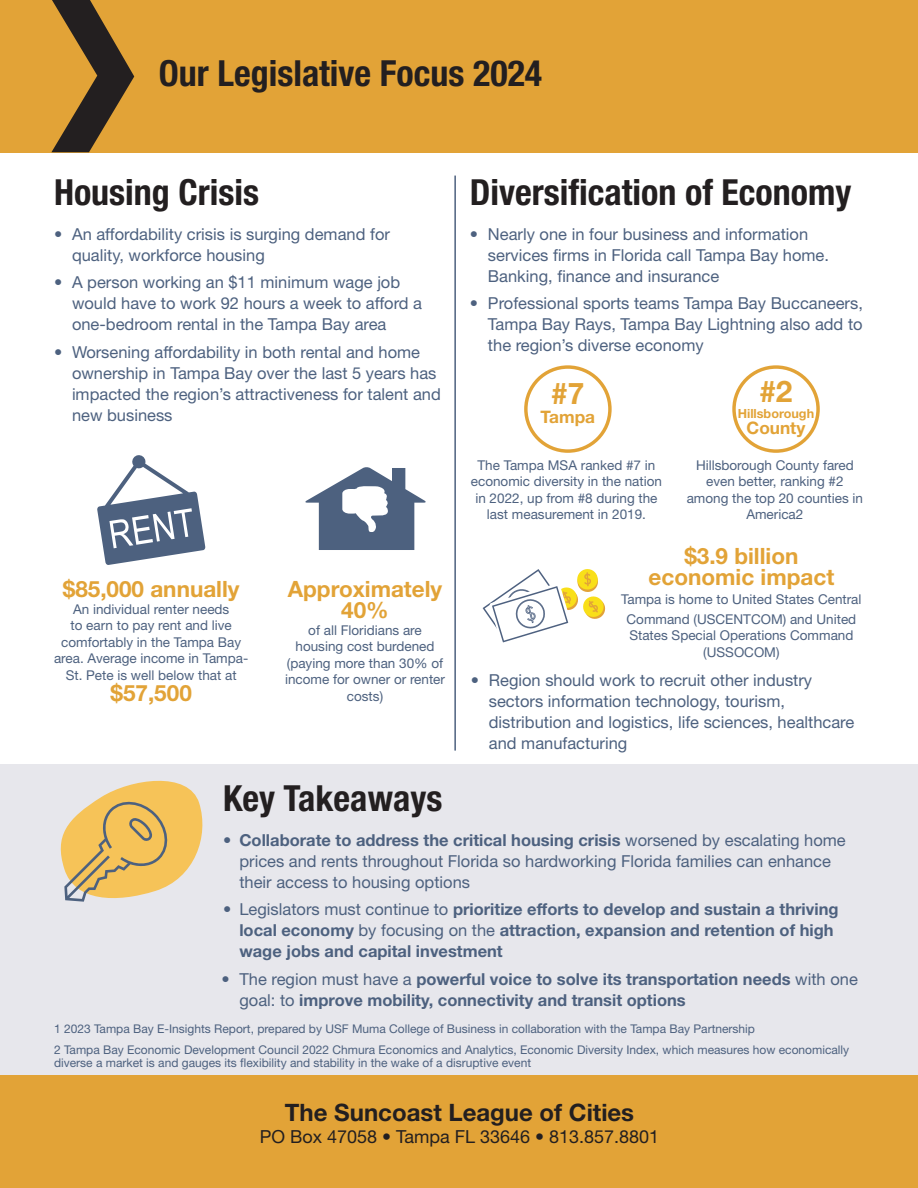
<style>
.page{position:relative;width:918px;height:1188px;background:#fff}
.page>*{position:absolute;margin:0;border:0;box-sizing:border-box;transform-origin:0 0}
.t1{font:700 condensed 36px "Helvetica Neue LT Std";color:#231f20}
.t2{font:700 29.85px "Helvetica Neue LT Std";color:#e2a337}
.t3{font:700 24px "Helvetica Neue LT Std";color:#231f20}
.t4{font:700 22.5px/21px "Helvetica Neue LT Std";color:#e2a337;text-align:center}
.t5{font:18px "Helvetica Neue LT Std";color:#231f20}
.t6{font:700 17.25px "Helvetica Neue LT Std";color:#e2a337}
.t7{font:16.5px/21px "Helvetica Neue LT Std";color:#4d617f}
.t8{font:700 16.5px/21px "Helvetica Neue LT Std";color:#4d617f}
.t9{font:13.5px/16.5px "Helvetica Neue LT Std";color:#4d617f;text-align:center}
.t10{font:700 12.6px "Helvetica Neue LT Std";color:#e2a337}
.t11{font:12px/13.5px "Helvetica Neue LT Std";color:#4d617f}
.s1{font-weight:700}
.s2{font-weight:400}
</style>
<div class="page">
<div style="left:0;top:764px;width:918px;height:321px;background:#e7e7ec"></div>
<div style="left:0;top:0;width:918px;height:152px;background:#e2a337"></div>
<svg style="left:51px;top:0;width:83px;height:152px"></svg>
<div style="left:0;top:1076px;width:918px;height:112px;background:#e2a337"></div>
<svg style="left:60px;top:780px;width:143px;height:122px"></svg>
<hr style="left:454px;top:176px;width:2px;height:575px;background:#4d617f">
<svg style="left:305px;top:467px;width:121px;height:83px"></svg>
<svg style="left:97px;top:455px;width:109px;height:110px"></svg>
<div style="left:524px;top:365px;width:88px;height:88px;border:3px solid #e2a337;border-radius:50%"></div>
<div style="left:732px;top:365px;width:88px;height:88px;border:3px solid #e2a337;border-radius:50%"></div>
<svg style="left:482px;top:569px;width:124px;height:74px"></svg>
<p class="t1" style="left:159px;top:52px;width:385px">Our Legislative Focus 2024</p>
<p class="t1" style="left:54px;top:171px;width:207px">Housing Crisis</p>
<p class="t1" style="left:470px;top:171px;width:383px">Diversification of Economy</p>
<p class="t7" style="left:72px;top:223px;width:319px;text-indent:-18px">• An affordability crisis is surging demand for quality, workforce housing</p>
<p class="t7" style="left:72px;top:272px;width:352px;text-indent:-18px">• A person working an $11 minimum wage job would have to work 92 hours a week to afford a one-bedroom rental in the Tampa Bay area</p>
<p class="t7" style="left:72px;top:342px;width:370px;text-indent:-18px">• Worsening affordability in both rental and home ownership in Tampa Bay over the last 5 years has impacted the region’s attractiveness for talent and new business</p>
<p class="t4" style="left:63px;top:578px;width:178px">$85,000 annually</p>
<p class="t9" style="left:54px;top:601px;width:196px">An individual renter needs<br>to earn to pay rent and live comfortably in the Tampa Bay area. Average income in Tampa-<br>St. Pete is well below that at</p>
<p class="t4" style="left:111px;top:682px;width:83px">$57,500</p>
<p class="t4" style="left:288px;top:578px;width:156px">Approximately<br>40%</p>
<p class="t9" style="left:285px;top:622px;width:162px">of all Floridians are housing cost burdened (paying more than 30% of income for owner or renter costs)</p>
<p class="t1" style="left:223px;top:777px;width:221px">Key Takeaways</p>
<p class="t7" style="left:488px;top:223px;width:343px;text-indent:-18px">• Nearly one in four business and information services firms in Florida call Tampa Bay home.<br>Banking, finance and insurance</p>
<p class="t7" style="left:488px;top:293px;width:376px;text-align:justify;text-indent:-18px">• Professional sports teams Tampa Bay Buccaneers, Tampa Bay Rays, Tampa Bay Lightning also add to the region’s diverse economy</p>
<p class="t2" style="left:551px;top:375px;width:35px">#7</p>
<p class="t6" style="left:541px;top:407px;width:56px">Tampa</p>
<p class="t2" style="left:759px;top:373px;width:35px">#2</p>
<p class="t10" style="left:738px;top:406px;width:78px">Hillsborough</p>
<p class="t6" style="left:747px;top:417px;width:60px">County</p>
<p class="t9" style="left:471px;top:457px;width:193px">The Tampa MSA ranked #7 in economic diversity in the nation in 2022, up from #8 during the last measurement in 2019.</p>
<p class="t9" style="left:687px;top:457px;width:178px">Hillsborough County fared even better, ranking #2 among the top 20 counties in<br>America2</p>
<p class="t4" style="left:649px;top:545px;width:187px">$3.9 billion economic impact</p>
<p class="t9" style="left:621px;top:589px;width:242px;line-height:19.5px">Tampa is home to United States Central<br>Command (USCENTCOM) and United</p>
<p class="t9" style="left:629px;top:627px;width:226px">States Special Operations Command (USSOCOM)</p>
<p class="t7" style="left:489px;top:670px;width:367px;text-indent:-18px">• Region should work to recruit other industry sectors information technology, tourism, distribution and logistics, life sciences, healthcare and manufacturing</p>
<p class="t7" style="left:239px;top:829px;width:608px;text-indent:-16px">• <span class="s1">Collaborate to address the critical housing crisis</span> worsened by escalating home prices and rents throughout Florida so hardworking Florida families can enhance their access to housing options</p>
<p class="t8" style="left:239px;top:899px;width:601px;text-indent:-16px"><span class="s2">• Legislators must continue to</span> prioritize efforts to develop and sustain a thriving local economy <span class="s2">by focusing on the</span> attraction, expansion and retention of high wage jobs and capital investment</p>
<p class="t8" style="left:239px;top:968px;width:620px;text-indent:-18px"><span class="s2">• The region must have a</span> powerful voice to solve its transportation needs <span class="s2">with one goal: to</span> improve mobility, connectivity and transit options</p>
<p class="t11" style="left:54px;top:1022px;width:703px">1 2023 Tampa Bay E-Insights Report, prepared by USF Muma College of Business in collaboration with the Tampa Bay Partnership</p>
<p class="t11" style="left:54px;top:1042px;width:797px">2 Tampa Bay Economic Development Council 2022 Chmura Economics and Analytics, Economic Diversity Index, which measures how economically diverse a market is and gauges its flexibility and stability in the wake of a disruptive event</p>
<p class="t3" style="left:285px;top:1098px;width:351px">The Suncoast League of Cities</p>
<p class="t5" style="left:260px;top:1126px;width:401px">PO Box 47058 • Tampa FL 33646 • 813.857.8801</p>
</div>
